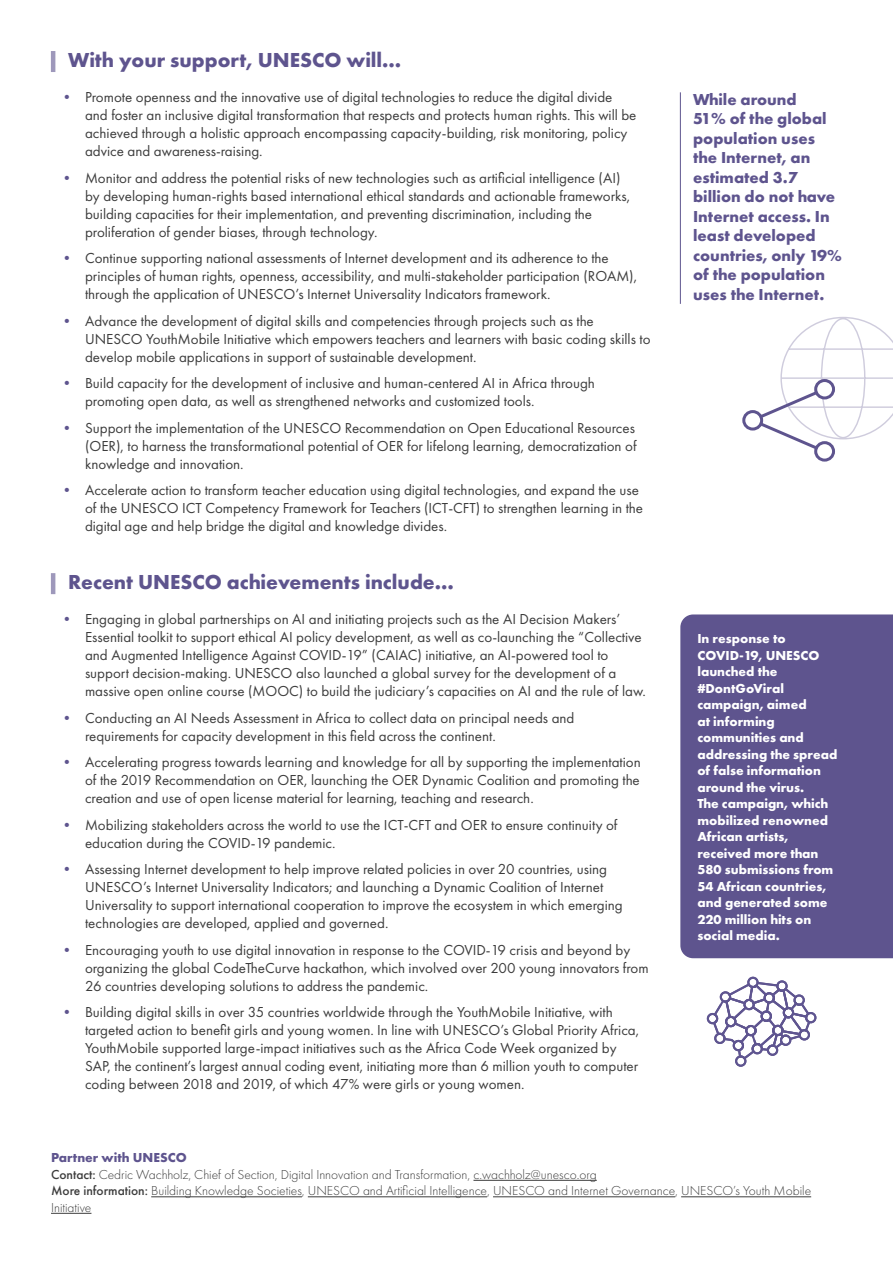
<style>
.page{position:relative;width:893px;height:1263px;background:#fff}
.page>*{position:absolute;margin:0;border:0;box-sizing:border-box;transform-origin:0 0}
.Heading_S5{font:700 21px "Futura PT";color:#5e548e}
.Quote_S5_Big{font:700 16.5px/19.5px "Futura PT";color:#5e548e}
.t1{font:15px/18px "Futura PT";color:#3c3c3c}
.Text_Box_body{font:700 13.5px/16.5px "Futura PT";color:#fff}
.End_body{font:300 13.5px/16.5px "Futura PT";color:#3c3c3c}
.End_title{font:700 13.5px "Futura PT";color:#5e548e}
.s1{color:#5e548e}
.s2{font-weight:500}
</style>
<div class="page">
<hr style="left:51px;top:51px;width:4px;height:21px;background:#9e98bb">
<hr style="left:51px;top:573px;width:4px;height:21px;background:#9e98bb">
<hr style="left:473px;top:1180px;width:124px;height:1px;background:#3c3c3c">
<hr style="left:151px;top:1196px;width:151px;height:1px;background:#3c3c3c">
<hr style="left:308px;top:1196px;width:179px;height:1px;background:#3c3c3c">
<hr style="left:493px;top:1196px;width:182px;height:1px;background:#3c3c3c">
<hr style="left:681px;top:1196px;width:130px;height:1px;background:#3c3c3c">
<hr style="left:51px;top:1213px;width:40px;height:1px;background:#3c3c3c">
<svg style="left:745px;top:317px;width:148px;height:132px"></svg>
<div style="left:816px;top:380px;width:17px;height:18px;background:#fff;border-radius:50%"></div>
<div style="left:814px;top:379px;width:21px;height:20px;border:3px solid #5e548e;border-radius:50%"></div>
<div style="left:744px;top:412px;width:18px;height:17px;background:#fff;border-radius:50%"></div>
<div style="left:742px;top:410px;width:21px;height:20px;border:3px solid #5e548e;border-radius:50%"></div>
<svg style="left:816px;top:443px;width:17px;height:17px"></svg>
<div style="left:814px;top:441px;width:21px;height:21px;border:3px solid #5e548e;border-radius:50%"></div>
<hr style="left:680px;top:92px;width:1px;height:212px;background:#5e548e">
<div style="left:680px;top:614px;width:213px;height:344px;background:#5e548e"></div>
<svg style="left:707px;top:977px;width:109px;height:90px"></svg>
<p class="Heading_S5" style="left:68px;top:46px;width:335px">With your support, UNESCO will…</p>
<p class="t1" style="left:85px;top:88px;width:553px;text-indent:-26px"><span class="s1">•</span> Promote openness and the innovative use of digital technologies to reduce the digital divide and foster an inclusive digital transformation that respects and protects human rights. This will be achieved through a holistic approach encompassing capacity-building, risk monitoring, policy advice and awareness-raising.</p>
<p class="t1" style="left:85px;top:168px;width:547px;text-indent:-26px"><span class="s1">•</span> Monitor and address the potential risks of new technologies such as artificial intelligence (AI) by developing human-rights based international ethical standards and actionable frameworks, building capacities for their implementation, and preventing discrimination, including the proliferation of gender biases, through technology.</p>
<p class="t1" style="left:85px;top:249px;width:554px;text-indent:-26px"><span class="s1">•</span> Continue supporting national assessments of Internet development and its adherence to the principles of human rights, openness, accessibility, and multi-stakeholder participation (ROAM), through the application of UNESCO’s Internet Universality Indicators framework.</p>
<p class="t1" style="left:85px;top:311px;width:567px;text-indent:-26px"><span class="s1">•</span> Advance the development of digital skills and competencies through projects such as the<br>UNESCO YouthMobile Initiative which empowers teachers and learners with basic coding skills to develop mobile applications in support of sustainable development.</p>
<p class="t1" style="left:85px;top:374px;width:511px;text-indent:-26px"><span class="s1">•</span> Build capacity for the development of inclusive and human-centered AI in Africa through promoting open data, as well as strengthened networks and customized tools.</p>
<p class="t1" style="left:85px;top:419px;width:553px;text-align:justify;text-indent:-26px"><span class="s1">•</span> Support the implementation of the UNESCO Recommendation on Open Educational Resources (OER), to harness the transformational potential of OER for lifelong learning, democratization of knowledge and innovation.</p>
<p class="t1" style="left:85px;top:481px;width:559px;text-indent:-26px"><span class="s1">•</span> Accelerate action to transform teacher education using digital technologies, and expand the use of the UNESCO ICT Competency Framework for Teachers (ICT-CFT) to strengthen learning in the digital age and help bridge the digital and knowledge divides.</p>
<p class="Heading_S5" style="left:68px;top:569px;width:387px">Recent UNESCO achievements include…</p>
<p class="t1" style="left:85px;top:610px;width:562px;text-indent:-26px"><span class="s1">•</span> Engaging in global partnerships on AI and initiating projects such as the AI Decision Makers’ Essential toolkit to support ethical AI policy development, as well as co-launching the “Collective and Augmented Intelligence Against COVID-19” (CAIAC) initiative, an AI-powered tool to support decision-making. UNESCO also launched a global survey for the development of a massive open online course (MOOC) to build the judiciary’s capacities on AI and the rule of law.</p>
<p class="t1" style="left:85px;top:709px;width:491px;text-indent:-26px"><span class="s1">•</span> Conducting an AI Needs Assessment in Africa to collect data on principal needs and requirements for capacity development in this field across the continent.</p>
<p class="t1" style="left:85px;top:753px;width:557px;text-align:justify;text-indent:-26px"><span class="s1">•</span> Accelerating progress towards learning and knowledge for all by supporting the implementation of the 2019 Recommendation on OER, launching the OER Dynamic Coalition and promoting the creation and use of open license material for learning, teaching and research.</p>
<p class="t1" style="left:85px;top:816px;width:534px;text-indent:-26px"><span class="s1">•</span> Mobilizing stakeholders across the world to use the ICT-CFT and OER to ensure continuity of education during the COVID-19 pandemic.</p>
<p class="t1" style="left:85px;top:860px;width:539px;text-indent:-26px"><span class="s1">•</span> Assessing Internet development to help improve related policies in over 20 countries, using UNESCO’s Internet Universality Indicators; and launching a Dynamic Coalition of Internet Universality to support international cooperation to improve the ecosystem in which emerging technologies are developed, applied and governed.</p>
<p class="t1" style="left:85px;top:941px;width:565px;text-indent:-26px"><span class="s1">•</span> Encouraging youth to use digital innovation in response to the COVID-19 crisis and beyond by organizing the global CodeTheCurve hackathon, which involved over 200 young innovators from<br>26 countries developing solutions to address the pandemic.</p>
<p class="t1" style="left:85px;top:1003px;width:556px;text-indent:-26px"><span class="s1">•</span> Building digital skills in over 35 countries worldwide through the YouthMobile Initiative, with targeted action to benefit girls and young women. In line with UNESCO’s Global Priority Africa, YouthMobile supported large-impact initiatives such as the Africa Code Week organized by SAP, the continent’s largest annual coding event, initiating more than 6 million youth to computer coding between 2018 and 2019, of which 47% were girls or young women.</p>
<p class="Quote_S5_Big" style="left:693px;top:89px;width:150px">While around<br>51% of the global population uses the Internet, an estimated 3.7 billion do not have<br>Internet access. In least developed countries, only 19% of the population uses the Internet.</p>
<p class="Text_Box_body" style="left:697px;top:630px;width:141px">In response to<br>COVID-19, UNESCO launched the #DontGoViral campaign, aimed<br>at informing communities and addressing the spread of false information around the virus.<br>The campaign, which mobilized renowned<br>African artists, received more than<br>580 submissions from<br>54 African countries, and generated some<br>220 million hits on social media.</p>
<p class="End_title" style="left:51px;top:1149px;width:137px">Partner with UNESCO</p>
<p class="End_body" style="left:51px;top:1166px;width:547px"><span class="s2">Contact:</span> Cedric Wachholz, Chief of Section, Digital Innovation and Transformation, c.wachholz@unesco.org</p>
<p class="End_body" style="left:51px;top:1183px;width:762px"><span class="s2">More information:</span> Building Knowledge Societies, UNESCO and Artificial Intelligence, UNESCO and Internet Governance, UNESCO’s Youth Mobile<br>Initiative</p>
</div>
